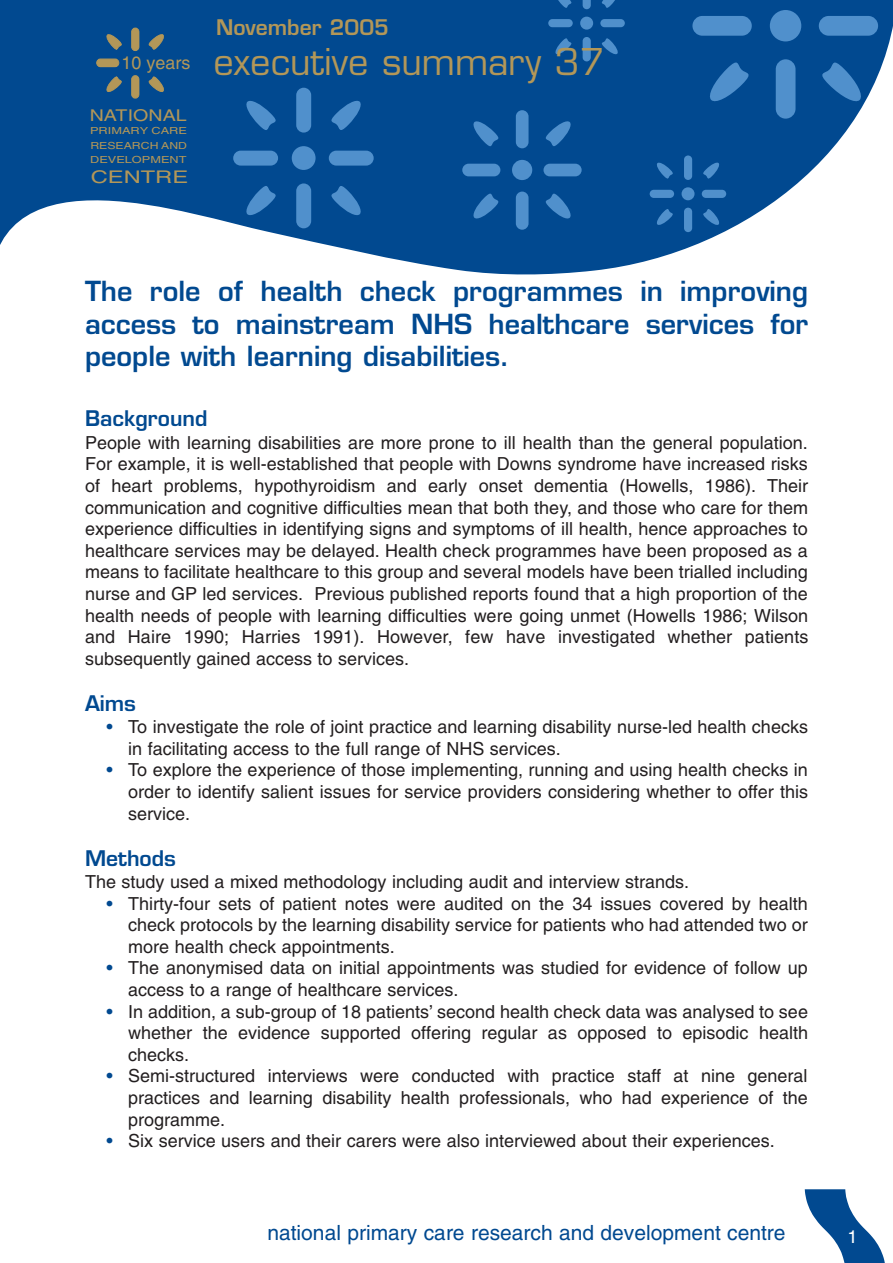
<style>
.page{position:relative;width:893px;height:1263px;background:#fff}
.page>*{position:absolute;margin:0;border:0;box-sizing:border-box;transform-origin:0 0}
.t1{font:36px "Eurostile";color:#b39758}
.t2{font:600 27px/32.4px "Eurostile";color:#014990;text-align:justify}
.t3{font:21px "Helvetica";color:#014990}
.t4{font:600 21px "Eurostile";color:#014990}
.t5{font:600 21px "Eurostile";color:#b39758}
.t6{font:18px/21.6px "Helvetica";color:#231f20;text-align:justify}
.t7{font:18px "Helvetica";color:#fff}
.t8{font:17.55px "Helvetica";color:#b39758;scale:1.35 1}
.t9{font:16.2px "Helvetica";color:#b39758;scale:1.21 1}
.t10{font:9.75px/14.1px "Helvetica";color:#b39758;text-align:justify;scale:1.31 1}
.s1{color:#014990}
</style>
<div class="page">
<svg style="left:1px;top:0;width:892px;height:275px;fill:#014990"></svg>
<svg style="left:599px;top:0;width:20px;height:10px"></svg>
<div style="left:580px;top:17px;width:13px;height:13px;background:#5090cc;border-radius:50%"></div>
<svg style="left:583px;top:0;width:8px;height:9px"></svg>
<div style="left:583px;top:37px;width:8px;height:24px;background:#5090cc;border-radius:4px"></div>
<div style="left:548px;top:19px;width:25px;height:8px;background:#5090cc;border-radius:4px"></div>
<div style="left:600px;top:19px;width:25px;height:8px;background:#5090cc;border-radius:4px"></div>
<svg style="left:599px;top:36px;width:20px;height:19px"></svg>
<svg style="left:554px;top:36px;width:20px;height:19px"></svg>
<svg style="left:554px;top:0;width:20px;height:10px"></svg>
<svg style="left:542px;top:119px;width:30px;height:31px"></svg>
<div style="left:512px;top:160px;width:20px;height:20px;background:#5090cc;border-radius:50%"></div>
<div style="left:516px;top:110px;width:13px;height:38px;background:#5090cc;border-radius:6px"></div>
<div style="left:516px;top:192px;width:13px;height:38px;background:#5090cc;border-radius:6px"></div>
<div style="left:462px;top:164px;width:38px;height:12px;background:#5090cc;border-radius:6px"></div>
<div style="left:543px;top:164px;width:39px;height:12px;background:#5090cc;border-radius:6px"></div>
<svg style="left:542px;top:190px;width:30px;height:30px"></svg>
<svg style="left:472px;top:190px;width:30px;height:30px"></svg>
<svg style="left:472px;top:119px;width:30px;height:31px"></svg>
<div style="left:770px;top:10px;width:31px;height:31px;background:#5090cc;border-radius:50%"></div>
<div style="left:776px;top:59px;width:19px;height:60px;background:#5090cc;border-radius:10px"></div>
<div style="left:692px;top:16px;width:60px;height:20px;background:#5090cc;border-radius:10px"></div>
<div style="left:819px;top:16px;width:59px;height:20px;background:#5090cc;border-radius:10px"></div>
<svg style="left:816px;top:56px;width:48px;height:48px;background:#1c61a4"></svg>
<svg style="left:707px;top:56px;width:48px;height:48px;background:#1c61a4"></svg>
<svg style="left:327px;top:99px;width:36px;height:36px"></svg>
<div style="left:292px;top:146px;width:24px;height:24px;background:#5090cc;border-radius:50%"></div>
<div style="left:296px;top:88px;width:15px;height:45px;background:#5090cc;border-radius:7px"></div>
<div style="left:296px;top:183px;width:15px;height:45px;background:#5090cc;border-radius:7px"></div>
<div style="left:233px;top:151px;width:45px;height:15px;background:#5090cc;border-radius:7px"></div>
<div style="left:329px;top:151px;width:45px;height:15px;background:#5090cc;border-radius:7px"></div>
<svg style="left:327px;top:181px;width:36px;height:36px"></svg>
<svg style="left:244px;top:181px;width:36px;height:36px"></svg>
<svg style="left:244px;top:99px;width:36px;height:36px"></svg>
<svg style="left:701px;top:161px;width:19px;height:20px"></svg>
<div style="left:682px;top:187px;width:12px;height:13px;background:#5090cc;border-radius:50%"></div>
<div style="left:684px;top:155px;width:8px;height:25px;background:#5090cc;border-radius:4px"></div>
<div style="left:684px;top:208px;width:8px;height:24px;background:#5090cc;border-radius:4px"></div>
<div style="left:650px;top:190px;width:24px;height:8px;background:#5090cc;border-radius:4px"></div>
<div style="left:702px;top:190px;width:24px;height:8px;background:#5090cc;border-radius:4px"></div>
<svg style="left:701px;top:206px;width:19px;height:20px"></svg>
<svg style="left:656px;top:206px;width:19px;height:20px"></svg>
<svg style="left:656px;top:161px;width:19px;height:20px"></svg>
<svg style="left:147px;top:34px;width:18px;height:18px"></svg>
<div style="left:132px;top:28px;width:7px;height:22px;background:#b39758;border-radius:4px"></div>
<div style="left:131px;top:28px;width:8px;height:23px;border:1px solid #b39758;border-radius:4px"></div>
<div style="left:132px;top:76px;width:7px;height:22px;background:#b39758;border-radius:4px"></div>
<div style="left:131px;top:75px;width:8px;height:23px;border:1px solid #b39758;border-radius:4px"></div>
<svg style="left:147px;top:75px;width:18px;height:18px"></svg>
<svg style="left:106px;top:75px;width:18px;height:18px"></svg>
<svg style="left:106px;top:34px;width:18px;height:18px"></svg>
<div style="left:97px;top:59px;width:22px;height:8px;background:#b39758;border-radius:4px"></div>
<div style="left:96px;top:59px;width:23px;height:8px;border:1px solid #b39758;border-radius:4px"></div>
<svg style="left:805px;top:1189px;width:80px;height:74px"></svg>
<p class="t5" style="left:216px;top:19px;width:174px">November 2005</p>
<h1 class="t1" style="left:122px;top:48px;width:484px"><sup>10</sup> <sup>years</sup> executive summary 37</h1>
<p class="t9" style="left:90px;top:109px;width:82px">NATIONAL</p>
<p class="t10" style="left:90px;top:125px;width:76px">PRIMARY CARE RESEARCH AND DEVELOPMENT</p>
<p class="t8" style="left:91px;top:170px;width:74px">CENTRE</p>
<h2 class="t2" style="left:85px;top:278px;width:725px">The role of health check programmes in improving access to mainstream NHS healthcare services for people with learning disabilities.</h2>
<p class="t4" style="left:85px;top:410px;width:124px">Background</p>
<p class="t6" style="left:85px;top:433px;width:725px">People with learning disabilities are more prone to ill health than the general population.<br>For example, it is well-established that people with Downs syndrome have increased risks of heart problems, hypothyroidism and early onset dementia (Howells, 1986). Their communication and cognitive difficulties mean that both they, and those who care for them experience difficulties in identifying signs and symptoms of ill health, hence approaches to healthcare services may be delayed. Health check programmes have been proposed as a means to facilitate healthcare to this group and several models have been trialled including nurse and GP led services. Previous published reports found that a high proportion of the health needs of people with learning difficulties were going unmet (Howells 1986; Wilson and Haire 1990; Harries 1991). However, few have investigated whether patients subsequently gained access to services.</p>
<p class="t4" style="left:85px;top:695px;width:52px">Aims</p>
<p class="t6" style="left:128px;top:718px;width:681px;text-indent:-22px"><span class="s1">•</span> To investigate the role of joint practice and learning disability nurse-led health checks in facilitating access to the full range of NHS services.</p>
<p class="t6" style="left:128px;top:761px;width:681px;text-indent:-22px"><span class="s1">•</span> To explore the experience of those implementing, running and using health checks in order to identify salient issues for service providers considering whether to offer this service.</p>
<p class="t4" style="left:85px;top:850px;width:92px">Methods</p>
<p class="t6" style="left:85px;top:872px;width:606px">The study used a mixed methodology including audit and interview strands.</p>
<p class="t6" style="left:128px;top:894px;width:681px;text-indent:-22px"><span class="s1">•</span> Thirty-four sets of patient notes were audited on the 34 issues covered by health check protocols by the learning disability service for patients who had attended two or more health check appointments.</p>
<p class="t6" style="left:128px;top:959px;width:681px;text-indent:-22px"><span class="s1">•</span> The anonymised data on initial appointments was studied for evidence of follow up access to a range of healthcare services.</p>
<p class="t6" style="left:128px;top:1002px;width:681px;text-indent:-22px"><span class="s1">•</span> In addition, a sub-group of 18 patients’ second health check data was analysed to see whether the evidence supported offering regular as opposed to episodic health checks.</p>
<p class="t6" style="left:128px;top:1067px;width:681px;text-indent:-22px"><span class="s1">•</span> Semi-structured interviews were conducted with practice staff at nine general practices and learning disability health professionals, who had experience of the programme.</p>
<p class="t6" style="left:107px;top:1132px;width:670px"><span class="s1">•</span> Six service users and their carers were also interviewed about their experiences.</p>
<p class="t3" style="left:267px;top:1225px;width:520px">national primary care research and development centre</p>
<p class="t7" style="left:847px;top:1230px;width:12px">1</p>
</div>
